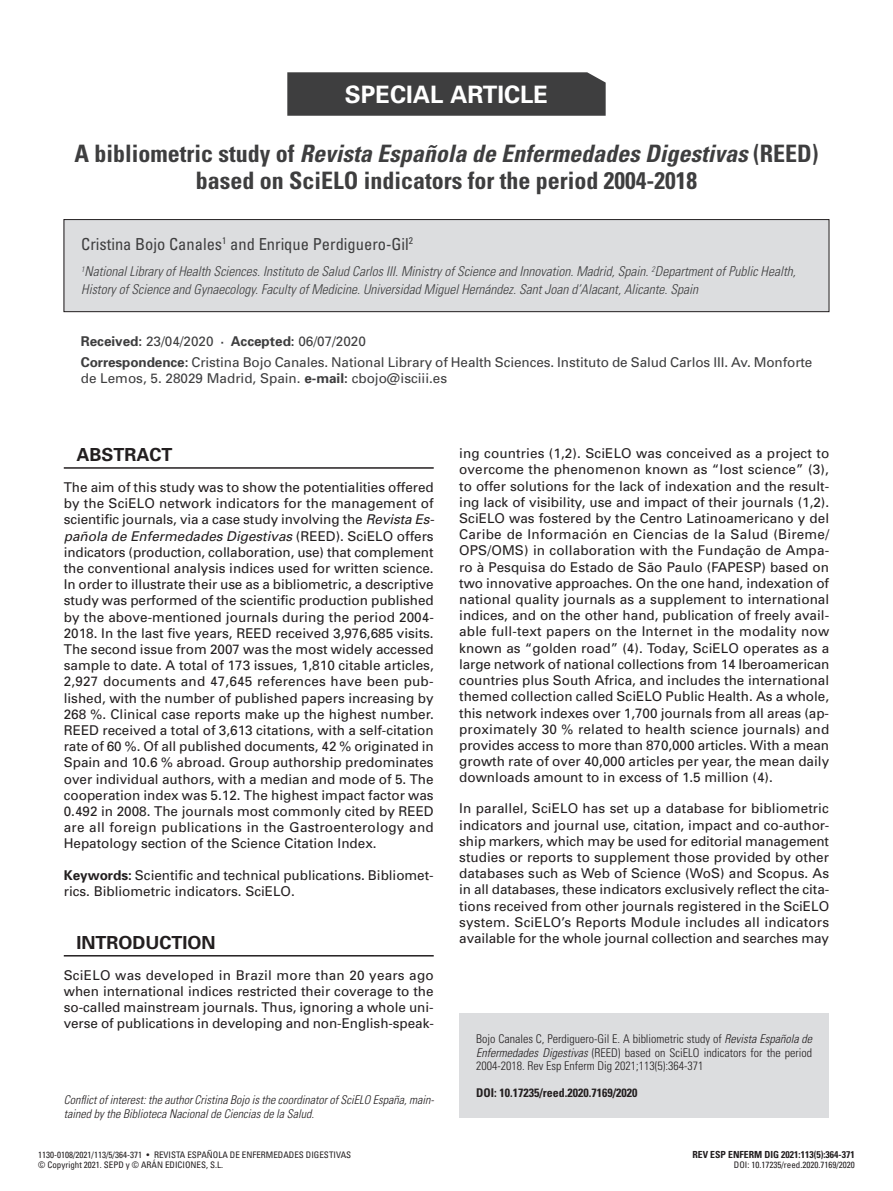
<style>
.page{position:relative;width:893px;height:1191px;background:#fff}
.page>*{position:absolute;margin:0;border:0;box-sizing:border-box;transform-origin:0 0}
.t1{font:700 condensed 24px/27px "Univers";color:#3e3e3f;text-align:center}
.t2{font:700 24px "Univers";color:#fff}
.t3{font:700 18px "Univers";color:#231f20}
.t4{font:condensed 16.5px "Univers";color:#3e3e3f}
.t5{font:13.5px/16.2px "Univers";color:#231f20;text-align:justify}
.t6{font:italic 300 condensed 13.5px/18px "Univers";color:#3e3e3f}
.t7{font:13.5px/20.4px "Univers";letter-spacing:-.005em;color:#3e3e3f}
.t8{font:300 condensed 12px/13.5px "Univers";color:#231f20;text-align:justify}
.t9{font:italic 300 condensed 12px/13.5px "Univers";color:#231f20}
.t10{font:700 condensed 12px "Univers";color:#231f20}
.t11{font:700 condensed 9.75px "Univers";color:#231f20}
.t12{font:condensed 9px/10.4px "Univers";color:#231f20}
.s1{font-style:italic}
.s2{font-weight:700}
</style>
<div class="page">
<div style="left:459px;top:1013px;width:370px;height:104px;background:#dcdddf"></div>
<div style="left:64px;top:219px;width:765px;height:93px;background:#dcdddf"></div>
<div style="left:64px;top:219px;width:765px;height:93px;border:1px solid #231f20"></div>
<hr style="left:64px;top:467px;width:370px;height:2px;background:#231f20">
<hr style="left:64px;top:955px;width:370px;height:1px;background:#231f20">
<div style="left:287px;top:72px;width:319px;height:44px;background:#3e3e3f"></div>
<h1 class="t2" style="left:345px;top:79px;width:205px">SPECIAL ARTICLE</h1>
<h1 class="t1" style="left:74px;top:140px;width:745px">A bibliometric study of <span class="s1">Revista Española de Enfermedades Digestivas</span> (REED) based on SciELO indicators for the period 2004-2018</h1>
<p class="t4" style="left:81px;top:234px;width:334px">Cristina Bojo Canales<sup>1</sup> and Enrique Perdiguero-Gil<sup>2</sup></p>
<p class="t6" style="left:81px;top:263px;width:716px"><sup>1</sup>National Library of Health Sciences. Instituto de Salud Carlos III. Ministry of Science and Innovation. Madrid, Spain. <sup>2</sup>Department of Public Health,<br>History of Science and Gynaecology. Faculty of Medicine. Universidad Miguel Hernández. Sant Joan d’Alacant, Alicante. Spain</p>
<p class="t7" style="left:81px;top:331px;width:733px"><span class="s2">Received:</span> 23/04/2020 <span class="s2">· Accepted:</span> 06/07/2020<br><span class="s2">Correspondence:</span> Cristina Bojo Canales. National Library of Health Sciences. Instituto de Salud Carlos III. Av. Monforte</p>
<p class="t7" style="left:81px;top:367px;width:368px">de Lemos, 5. 28029 Madrid, Spain. <span class="s2">e-mail:</span> cbojo@isciii.es</p>
<h2 class="t3" style="left:77px;top:443px;width:98px">ABSTRACT</h2>
<p class="t5" style="left:64px;top:479px;width:372px">The aim of this study was to show the potentialities offered by the SciELO network indicators for the management of scientific journals, via a case study involving the <span class="s1">Revista Es&shy;pañola de Enfermedades Digestivas</span> (REED). SciELO offers indicators (production, collaboration, use) that complement the conventional analysis indices used for written science.<br>In order to illustrate their use as a bibliometric, a descriptive study was performed of the scientific production published by the above-mentioned journals during the period 2004- 2018. In the last five years, REED received 3,976,685 visits.<br>The second issue from 2007 was the most widely accessed sample to date. A total of 173 issues, 1,810 citable articles, 2,927 documents and 47,645 references have been pub&shy;lished, with the number of published papers increasing by 268 %. Clinical case reports make up the highest number.<br>REED received a total of 3,613 citations, with a self-citation rate of 60 %. Of all published documents, 42 % originated in Spain and 10.6 % abroad. Group authorship predominates over individual authors, with a median and mode of 5. The cooperation index was 5.12. The highest impact factor was 0.492 in 2008. The journals most commonly cited by REED are all foreign publications in the Gastroenterology and Hepatology section of the Science Citation Index.</p>
<p class="t5" style="left:64px;top:866px;width:371px"><span class="s2">Keywords:</span> Scientific and technical publications. Bibliomet&shy;rics. Bibliometric indicators. SciELO.</p>
<h2 class="t3" style="left:77px;top:930px;width:141px">INTRODUCTION</h2>
<p class="t5" style="left:64px;top:966px;width:372px">SciELO was developed in Brazil more than 20 years ago when international indices restricted their coverage to the so-called mainstream journals. Thus, ignoring a whole uni&shy;verse of publications in developing and non-English-speak-</p>
<p class="t9" style="left:64px;top:1093px;width:372px">Conflict of interest: the author Cristina Bojo is the coordinator of SciELO España, main&shy;tained by the Biblioteca Nacional de Ciencias de la Salud.</p>
<p class="t5" style="left:459px;top:445px;width:372px">ing countries (1,2). SciELO was conceived as a project to overcome the phenomenon known as “lost science” (3), to offer solutions for the lack of indexation and the result&shy;ing lack of visibility, use and impact of their journals (1,2).<br>SciELO was fostered by the Centro Latinoamericano y del Caribe de Información en Ciencias de la Salud (Bireme/ OPS/OMS) in collaboration with the Fundação de Ampa&shy;ro à Pesquisa do Estado de São Paulo (FAPESP) based on two innovative approaches. On the one hand, indexation of national quality journals as a supplement to international indices, and on the other hand, publication of freely avail&shy;able full-text papers on the Internet in the modality now known as “golden road” (4). Today, SciELO operates as a large network of national collections from 14 Iberoamerican countries plus South Africa, and includes the international themed collection called SciELO Public Health. As a whole, this network indexes over 1,700 journals from all areas (ap&shy;proximately 30 % related to health science journals) and provides access to more than 870,000 articles. With a mean growth rate of over 40,000 articles per year, the mean daily downloads amount to in excess of 1.5 million (4).</p>
<p class="t5" style="left:459px;top:800px;width:371px">In parallel, SciELO has set up a database for bibliometric indicators and journal use, citation, impact and co-author&shy;ship markers, which may be used for editorial management studies or reports to supplement those provided by other databases such as Web of Science (WoS) and Scopus. As in all databases, these indicators exclusively reflect the cita&shy;tions received from other journals registered in the SciELO system. SciELO’s Reports Module includes all indicators available for the whole journal collection and searches may</p>
<p class="t8" style="left:476px;top:1032px;width:337px">Bojo Canales C, Perdiguero-Gil E. A bibliometric study of <span class="s1">Revista Española de Enfermedades Digestivas</span> (REED) based on SciELO indicators for the period 2004-2018. Rev Esp Enferm Dig 2021;113(5):364-371</p>
<p class="t10" style="left:476px;top:1085px;width:163px">DOI: 10.17235/reed.2020.7169/2020</p>
<p class="t12" style="left:38px;top:1149px;width:314px">1130-0108/2021/113/5/364-371 • REVISTA ESPAÑOLA DE ENFERMEDADES DIGESTIVAS © Copyright 2021. SEPD y © ARÁN EDICIONES, S.L.</p>
<p class="t11" style="left:692px;top:1148px;width:164px">REV ESP ENFERM DIG 2021:113(5):364-371</p>
<p class="t12" style="left:734px;top:1159px;width:122px">DOI: 10.17235/reed.2020.7169/2020</p>
</div>
